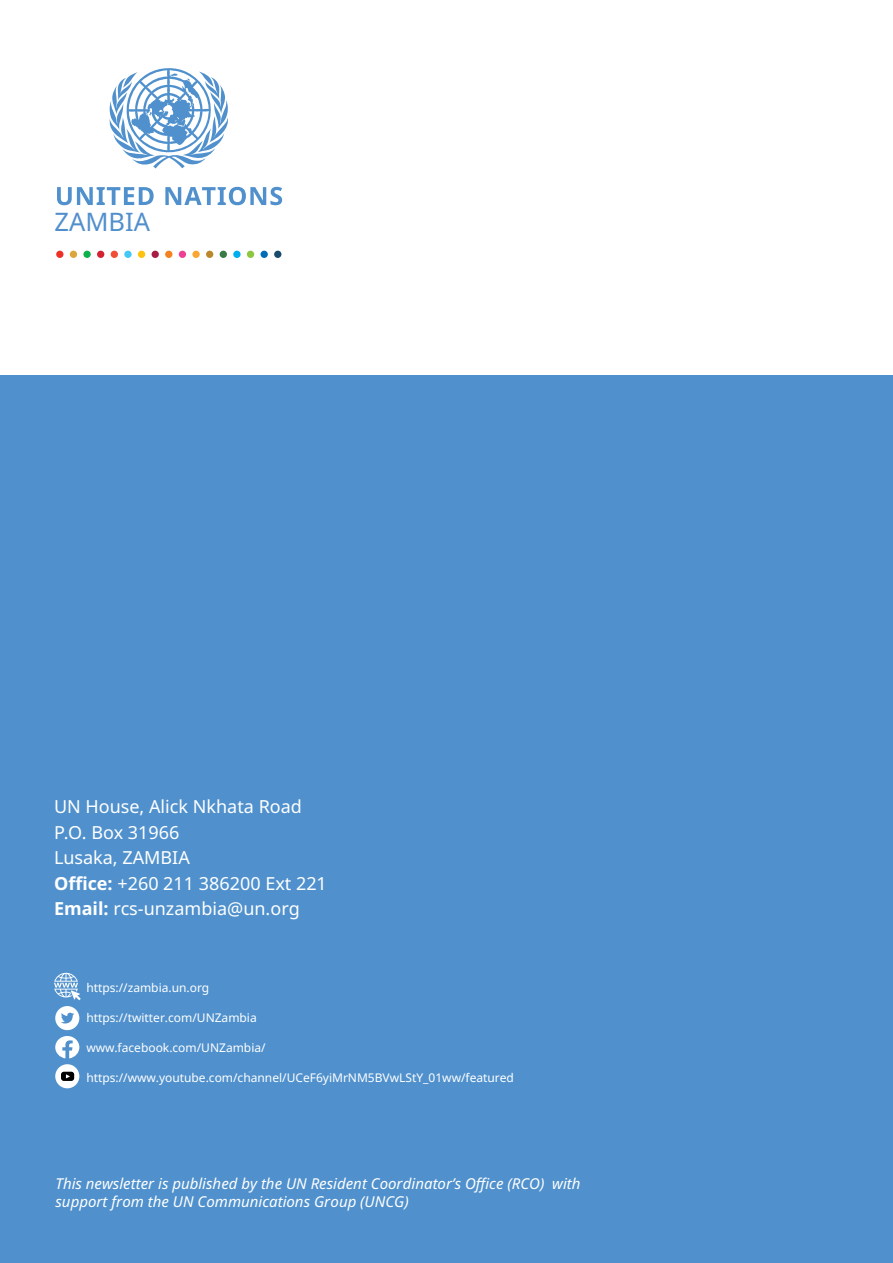
<style>
.page{position:relative;width:893px;height:1263px;background:#fff}
.page>*{position:absolute;margin:0;border:0;box-sizing:border-box;transform-origin:0 0}
.t1{font:25.5px "Noto Sans";color:#518fcc}
.t2{font:18px/25.5px "Noto Sans";color:#fff}
.t3{font:italic 15px/18px "Noto Sans";color:#fff}
.t4{font:12px "Noto Sans";color:#fff}
.s1{font-weight:700}
</style>
<div class="page">
<div style="left:0;top:376px;width:893px;height:887px;background:#5091cd"></div>
<svg style="left:109px;top:68px;width:119px;height:100px"></svg>
<div style="left:56px;top:251px;width:7px;height:7px;background:#ee3125;border-radius:50%"></div>
<div style="left:83px;top:251px;width:8px;height:7px;background:#0db14b;border-radius:50%"></div>
<div style="left:111px;top:251px;width:7px;height:7px;background:#f04e37;border-radius:50%"></div>
<div style="left:138px;top:251px;width:7px;height:7px;background:#ffc20e;border-radius:50%"></div>
<div style="left:165px;top:251px;width:7px;height:7px;background:#f58220;border-radius:50%"></div>
<div style="left:192px;top:251px;width:8px;height:7px;background:#faa634;border-radius:50%"></div>
<div style="left:220px;top:251px;width:7px;height:7px;background:#387b46;border-radius:50%"></div>
<div style="left:70px;top:251px;width:7px;height:7px;background:#dba73c;border-radius:50%"></div>
<div style="left:97px;top:251px;width:7px;height:7px;background:#d22333;border-radius:50%"></div>
<div style="left:124px;top:251px;width:8px;height:7px;background:#44c8f5;border-radius:50%"></div>
<div style="left:152px;top:251px;width:7px;height:7px;background:#a71d44;border-radius:50%"></div>
<div style="left:179px;top:251px;width:7px;height:7px;background:#ee4195;border-radius:50%"></div>
<div style="left:206px;top:251px;width:7px;height:7px;background:#bb892c;border-radius:50%"></div>
<div style="left:233px;top:251px;width:8px;height:7px;background:#00aeef;border-radius:50%"></div>
<div style="left:261px;top:251px;width:7px;height:7px;background:#006cb7;border-radius:50%"></div>
<div style="left:247px;top:251px;width:7px;height:7px;background:#8dc63f;border-radius:50%"></div>
<div style="left:274px;top:251px;width:7px;height:7px;background:#184b6e;border-radius:50%"></div>
<svg style="left:57px;top:187px;width:97px;height:18px"></svg>
<svg style="left:165px;top:187px;width:117px;height:18px"></svg>
<div style="left:55px;top:1006px;width:24px;height:24px;background:#fff;border-radius:50%"></div>
<svg style="left:61px;top:1013px;width:13px;height:11px"></svg>
<svg style="left:55px;top:1036px;width:24px;height:22px"></svg>
<div style="left:55px;top:1064px;width:24px;height:24px;background:#fff;border-radius:50%"></div>
<svg style="left:61px;top:1072px;width:13px;height:9px"></svg>
<svg style="left:54px;top:973px;width:27px;height:27px"></svg>
<h1 class="t1" style="left:55px;top:204px;width:97px">ZAMBIA</h1>
<h2 class="t2" style="left:54px;top:794px;width:274px">UN House, Alick Nkhata Road<br>P.O. Box 31966<br>Lusaka, ZAMBIA<br><span class="s1">Office:</span> +260 211 386200 Ext 221<br><span class="s1">Email:</span> rcs-unzambia@un.org</h2>
<p class="t4" style="left:86px;top:979px;width:124px">https://zambia.un.org</p>
<p class="t4" style="left:86px;top:1009px;width:172px">https://twitter.com/UNZambia</p>
<p class="t4" style="left:86px;top:1039px;width:181px">www.facebook.com/UNZambia/</p>
<p class="t4" style="left:86px;top:1069px;width:429px">https://www.youtube.com/channel/UCeF6yiMrNM5BVwLStY_01ww/featured</p>
<p class="t3" style="left:56px;top:1174px;width:527px">This newsletter is published by the UN Resident Coordinator’s Office (RCO) with support from the UN Communications Group (UNCG)</p>
</div>
